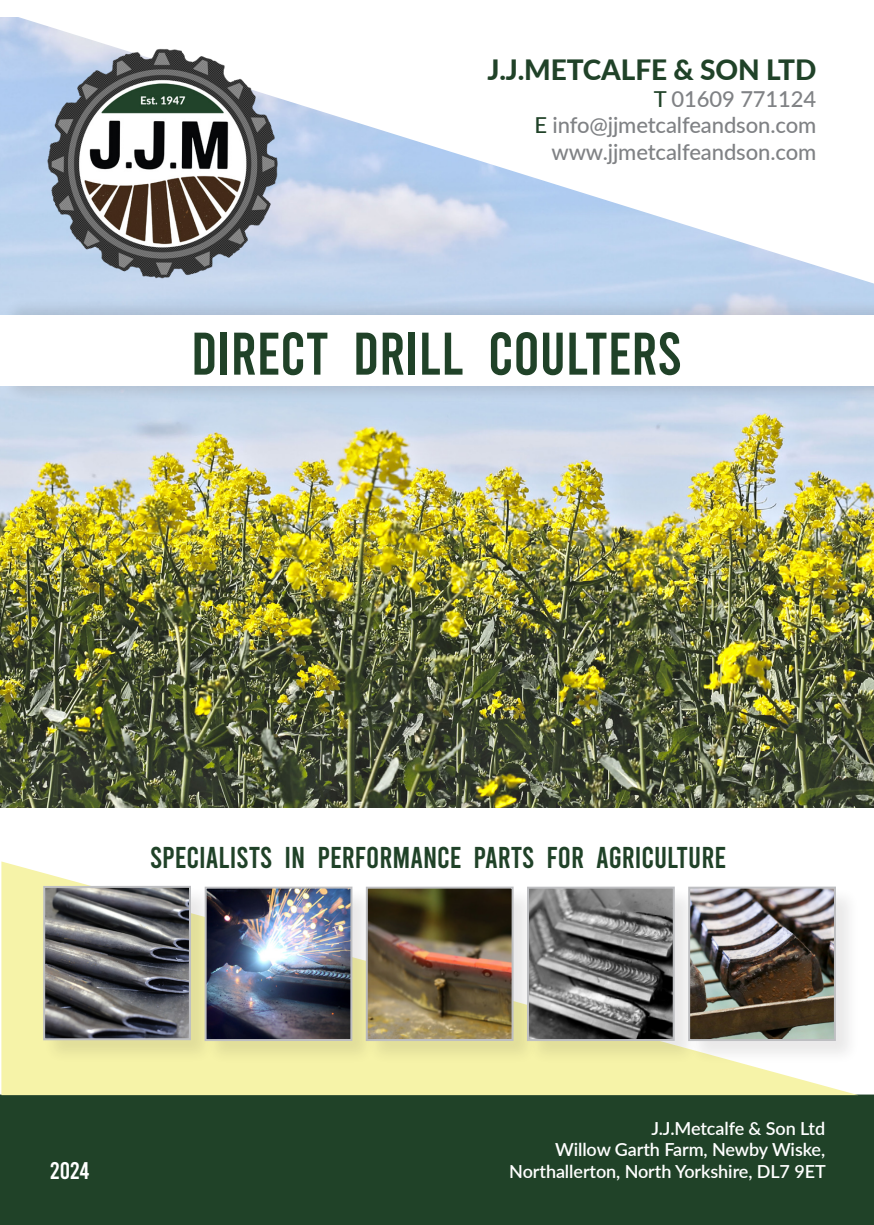
<style>
.page{position:relative;width:874px;height:1225px;background:#fff}
.page>*{position:absolute;margin:0;border:0;box-sizing:border-box;transform-origin:0 0}
.t1{font:60px "Bebas";color:#204228}
.t2{font:30px "Bebas";color:#204228}
.t3{font:800 28px "Lato";letter-spacing:-.005em;color:#204228}
.t4{font:24px "Bebas";color:#fff}
.t5{font:500 22px "Lato";letter-spacing:-.005em;color:#808285}
.t6{font:600 18px "Lato";letter-spacing:-.005em;color:#fff}
.s1{color:#204228}
</style>
<div class="page">
<img style="left:0;top:283px;width:873px;height:524px">
<svg style="left:0;top:17px;width:872px;height:266px"></svg>
<img style="left:43px;top:45px;width:239px;height:238px">
<div style="left:2px;top:297px;width:871px;height:107px;background:#231f20;opacity:.13"></div>
<div style="left:0;top:315px;width:873px;height:71px;background:#fff"></div>
<div style="left:1px;top:1095px;width:871px;height:129px;background:#204228"></div>
<div style="left:0;top:1094px;width:873px;height:131px;border:2px solid #204228"></div>
<svg style="left:1px;top:861px;width:856px;height:234px;fill:#f6f3a8"></svg>
<div style="left:43px;top:886px;width:172px;height:178px;background:#231f20;opacity:.1"></div>
<img style="left:46px;top:889px;width:142px;height:148px">
<div style="left:43px;top:886px;width:148px;height:154px;border:2px solid #bebfc2"></div>
<div style="left:365px;top:886px;width:173px;height:179px;background:#231f20;opacity:.1"></div>
<img style="left:377px;top:889px;width:133px;height:149px">
<div style="left:365px;top:886px;width:148px;height:155px;border:2px solid #bebfc2"></div>
<div style="left:204px;top:886px;width:173px;height:179px;background:#231f20;opacity:.1"></div>
<img style="left:207px;top:889px;width:142px;height:149px">
<div style="left:204px;top:886px;width:148px;height:155px;border:2px solid #bebfc2"></div>
<div style="left:526px;top:886px;width:173px;height:179px;background:#231f20;opacity:.1"></div>
<img style="left:529px;top:889px;width:142px;height:149px">
<div style="left:526px;top:886px;width:148px;height:155px;border:2px solid #bebfc2"></div>
<div style="left:687px;top:886px;width:173px;height:179px;background:#231f20;opacity:.1"></div>
<img style="left:690px;top:889px;width:142px;height:149px">
<div style="left:687px;top:886px;width:148px;height:155px;border:2px solid #bebfc2"></div>
<p class="t3" style="left:487px;top:49px;width:330px">J.J.METCALFE &amp; SON LTD</p>
<p class="t5" style="left:653px;top:83px;width:164px"><span class="s1">T</span> 01609 771124</p>
<p class="t5" style="left:534px;top:109px;width:283px"><span class="s1">E</span> info@jjmetcalfeandson.com</p>
<p class="t5" style="left:551px;top:136px;width:266px">www.jjmetcalfeandson.com</p>
<p class="t1" style="left:191px;top:324px;width:492px">DIRECT DRILL COULTERS</p>
<p class="t2" style="left:150px;top:842px;width:577px">SPECIALISTS IN PERFORMANCE PARTS FOR AGRICULTURE</p>
<p class="t4" style="left:50px;top:1158px;width:41px">2024</p>
<p class="t6" style="left:651px;top:1115px;width:175px">J.J.Metcalfe &amp; Son Ltd</p>
<p class="t6" style="left:555px;top:1136px;width:271px">Willow Garth Farm, Newby Wiske,</p>
<p class="t6" style="left:509px;top:1158px;width:318px">Northallerton, North Yorkshire, DL7 9ET</p>
</div>
